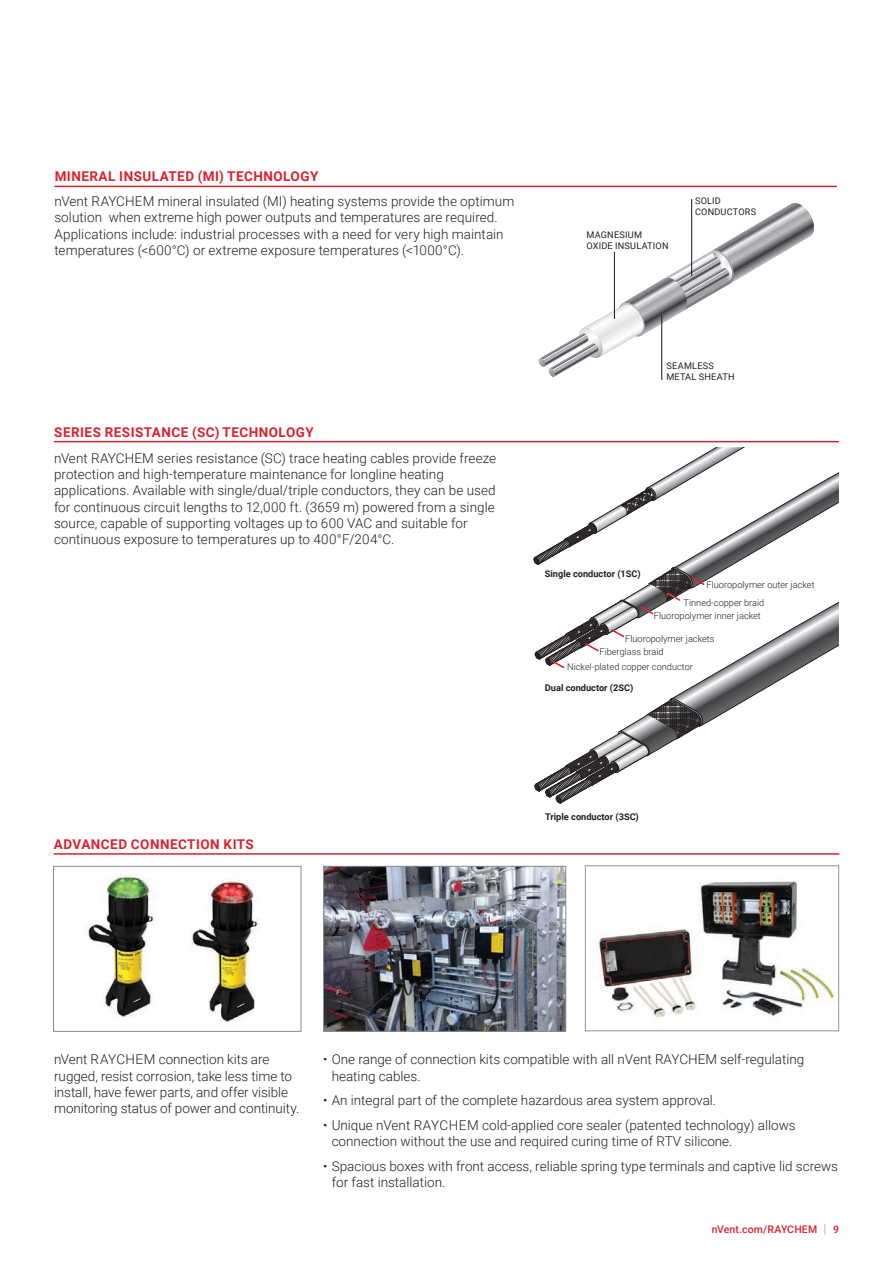
<style>
.page{position:relative;width:893px;height:1263px;background:#fff}
.page>*{position:absolute;margin:0;border:0;box-sizing:border-box;transform-origin:0 0}
.Main_body_text{font:300 13.5px/16.2px "Roboto";color:#231f20}
.sub_heading__level_1{font:700 13.5px "Roboto";letter-spacing:.035em;color:#db2230}
.t1{font:500 10.5px "Roboto";letter-spacing:.015em;color:#db2230}
.t2{font:300 9.3px "Roboto";color:#231f20}
.t3{font:700 9.3px "Roboto";color:#231f20}
.t4{font:9.15px/10.9px "Roboto";letter-spacing:.02em;color:#231f20}
.s1{font-weight:300;font-size:12.6px;color:#8f959e}
</style>
<div class="page">
<hr style="left:54px;top:186px;width:783px;height:1px;background:#db2230">
<svg style="left:538px;top:203px;width:276px;height:174px"></svg>
<hr style="left:614px;top:252px;width:1px;height:67px;background:#231f20">
<hr style="left:661px;top:316px;width:1px;height:64px;background:#231f20">
<hr style="left:691px;top:199px;width:1px;height:77px;background:#231f20">
<img style="left:86px;top:876px;width:68px;height:141px">
<img style="left:190px;top:879px;width:70px;height:143px">
<div style="left:53px;top:866px;width:248px;height:166px;border:1px solid #868f98"></div>
<img style="left:595px;top:881px;width:242px;height:137px">
<div style="left:585px;top:865px;width:254px;height:166px;border:1px solid #8f959e"></div>
<img style="left:325px;top:868px;width:239px;height:162px">
<div style="left:323px;top:866px;width:243px;height:166px;border:1px solid #868f98"></div>
<hr style="left:54px;top:853px;width:785px;height:2px;background:#db2230">
<hr style="left:54px;top:441px;width:785px;height:1px;background:#db2230">
<svg style="left:533px;top:447px;width:306px;height:357px"></svg>
<p class="sub_heading__level_1" style="left:55px;top:167px;width:265px">MINERAL INSULATED (MI) TECHNOLOGY</p>
<p class="Main_body_text" style="left:54px;top:193px;width:461px">nVent RAYCHEM mineral insulated (MI) heating systems provide the optimum solution when extreme high power outputs and temperatures are required.<br>Applications include: industrial processes with a need for very high maintain temperatures (&lt;600°C) or extreme exposure temperatures (&lt;1000°C).</p>
<p class="t4" style="left:587px;top:228px;width:84px">MAGNESIUM<br>OXIDE INSULATION</p>
<p class="t4" style="left:695px;top:195px;width:63px">SOLID<br>CONDUCTORS</p>
<p class="sub_heading__level_1" style="left:54px;top:422px;width:261px">SERIES RESISTANCE (SC) TECHNOLOGY</p>
<p class="Main_body_text" style="left:54px;top:450px;width:444px">nVent RAYCHEM series resistance (SC) trace heating cables provide freeze protection and high-temperature maintenance for longline heating applications. Available with single/dual/triple conductors, they can be used for continuous circuit lengths to 12,000 ft. (3659 m) powered from a single source, capable of supporting voltages up to 600 VAC and suitable for continuous exposure to temperatures up to 400°F/204°C.</p>
<p class="t4" style="left:666px;top:359px;width:70px">SEAMLESS<br>METAL SHEATH</p>
<p class="t3" style="left:545px;top:567px;width:97px">Single conductor (1SC)</p>
<p class="t2" style="left:707px;top:578px;width:110px">Fluoropolymer outer jacket</p>
<p class="t2" style="left:684px;top:596px;width:82px">Tinned-copper braid</p>
<p class="t2" style="left:654px;top:609px;width:109px">Fluoropolymer inner jacket</p>
<p class="t2" style="left:625px;top:632px;width:91px">Fluoropolymer jackets</p>
<p class="t2" style="left:599px;top:645px;width:66px">Fiberglass braid</p>
<p class="t2" style="left:567px;top:660px;width:127px">Nickel-plated copper conductor</p>
<p class="t3" style="left:545px;top:681px;width:90px">Dual conductor (2SC)</p>
<p class="sub_heading__level_1" style="left:54px;top:835px;width:202px">ADVANCED CONNECTION KITS</p>
<p class="t3" style="left:545px;top:810px;width:95px">Triple conductor (3SC)</p>
<p class="Main_body_text" style="left:54px;top:1051px;width:247px">nVent RAYCHEM connection kits are rugged, resist corrosion, take less time to install, have fewer parts, and offer visible monitoring status of power and continuity.</p>
<p class="Main_body_text" style="left:332px;top:1051px;width:474px;text-indent:-9px">• One range of connection kits compatible with all nVent RAYCHEM self-regulating heating cables.</p>
<p class="Main_body_text" style="left:323px;top:1092px;width:394px">• An integral part of the complete hazardous area system approval.</p>
<p class="Main_body_text" style="left:332px;top:1117px;width:466px;text-indent:-9px">• Unique nVent RAYCHEM cold-applied core sealer (patented technology) allows connection without the use and required curing time of RTV silicone.</p>
<p class="Main_body_text" style="left:332px;top:1157px;width:508px;text-indent:-9px">• Spacious boxes with front access, reliable spring type terminals and captive lid screws for fast installation.</p>
<p class="t1" style="left:712px;top:1222px;width:129px">nVent.com/RAYCHEM <span class="s1">|</span> 9</p>
</div>
